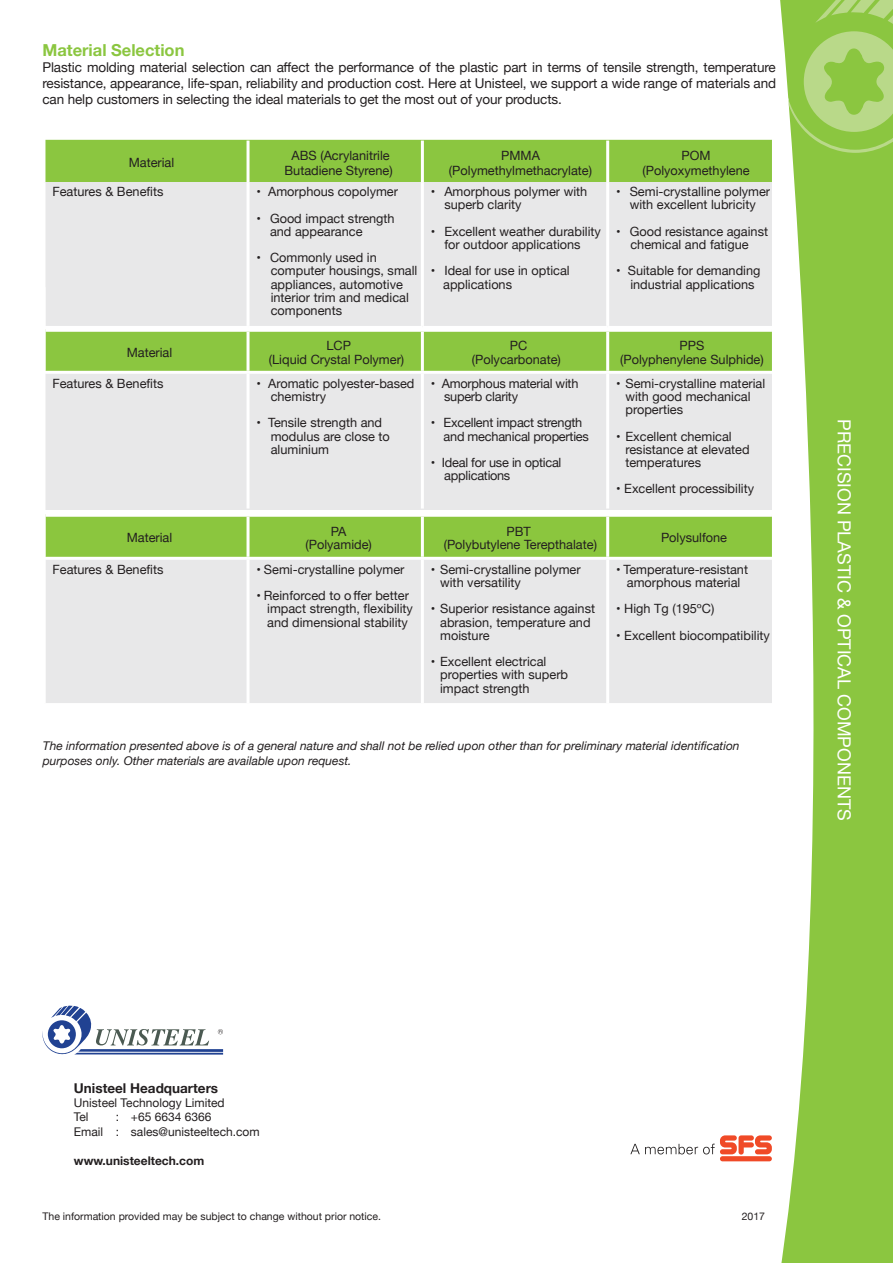
<style>
.page{position:relative;width:893px;height:1263px;background:#fff}
.page>*{position:absolute;margin:0;border:0;box-sizing:border-box;transform-origin:0 0}
.t1{font:18px "Helvetica Neue";color:#fff}
.t2{font:700 16.5px "Helvetica Neue";color:#8bc640}
.t3{font:13.5px/16.2px "Helvetica Neue";letter-spacing:-.01em;color:#231f20;text-align:justify}
.t4{font:700 13.5px "Helvetica Neue";color:#231f20}
.t5{font:12.75px/13.2px "Helvetica Neue";color:#231f20}
.t6{font:12.75px/13.2px "Helvetica Neue";letter-spacing:-.02em;color:#231f20}
.t7{font:italic 12px/14.4px "Helvetica Neue";color:#231f20}
.t8{font:12px/14.4px "Helvetica Neue";color:#231f20}
.t9{font:700 12px "Helvetica Neue";color:#231f20}
.t10{font:10.5px "Helvetica Neue";color:#231f20}
</style>
<div class="page">
<svg style="left:780px;top:0;width:113px;height:1263px;fill:#8bc640"></svg>
<svg style="left:783px;top:0;width:110px;height:153px;background:#9fce61"></svg>
<div style="left:45px;top:140px;width:727px;height:42px;background:#8bc640"></div>
<div style="left:608px;top:558px;width:165px;height:147px;background:#e8e8e9"></div>
<div style="left:422px;top:558px;width:186px;height:147px;background:#e8e8e9"></div>
<div style="left:248px;top:558px;width:174px;height:147px;background:#e8e8e9"></div>
<div style="left:44px;top:558px;width:204px;height:147px;background:#e8e8e9"></div>
<div style="left:608px;top:372px;width:165px;height:138px;background:#e8e8e9"></div>
<div style="left:422px;top:372px;width:186px;height:138px;background:#e8e8e9"></div>
<div style="left:248px;top:372px;width:174px;height:138px;background:#e8e8e9"></div>
<div style="left:44px;top:372px;width:204px;height:138px;background:#e8e8e9"></div>
<div style="left:608px;top:182px;width:165px;height:145px;background:#e8e8e9"></div>
<div style="left:422px;top:182px;width:186px;height:145px;background:#e8e8e9"></div>
<div style="left:248px;top:182px;width:174px;height:145px;background:#e8e8e9"></div>
<div style="left:44px;top:182px;width:204px;height:145px;background:#e8e8e9"></div>
<div style="left:45px;top:332px;width:727px;height:39px;background:#8bc640"></div>
<div style="left:45px;top:517px;width:727px;height:40px;background:#8bc63e"></div>
<hr style="left:42px;top:182px;width:3px;height:144px;background:#fff">
<hr style="left:246px;top:182px;width:3px;height:144px;background:#fff">
<hr style="left:421px;top:182px;width:3px;height:144px;background:#fff">
<hr style="left:606px;top:182px;width:3px;height:144px;background:#fff">
<hr style="left:772px;top:182px;width:3px;height:144px;background:#fff">
<hr style="left:42px;top:326px;width:206px;height:3px;background:#fff">
<hr style="left:248px;top:326px;width:174px;height:3px;background:#fff">
<hr style="left:422px;top:326px;width:186px;height:3px;background:#fff">
<hr style="left:608px;top:326px;width:167px;height:3px;background:#fff">
<hr style="left:42px;top:287px;width:3px;height:416px;background:#fff">
<hr style="left:246px;top:374px;width:3px;height:135px;background:#fff">
<hr style="left:421px;top:374px;width:3px;height:135px;background:#fff">
<hr style="left:606px;top:374px;width:3px;height:135px;background:#fff">
<hr style="left:772px;top:311px;width:3px;height:394px;background:#fff">
<hr style="left:246px;top:560px;width:3px;height:143px;background:#fff">
<hr style="left:421px;top:560px;width:3px;height:143px;background:#fff">
<hr style="left:606px;top:560px;width:3px;height:143px;background:#fff">
<hr style="left:42px;top:703px;width:733px;height:3px;background:#fff">
<hr style="left:246px;top:332px;width:3px;height:39px;background:#fff">
<hr style="left:421px;top:332px;width:3px;height:39px;background:#fff">
<hr style="left:606px;top:332px;width:3px;height:39px;background:#fff">
<hr style="left:42px;top:371px;width:733px;height:3px;background:#fff">
<hr style="left:246px;top:517px;width:3px;height:40px;background:#fff">
<hr style="left:421px;top:517px;width:3px;height:40px;background:#fff">
<hr style="left:606px;top:517px;width:3px;height:40px;background:#fff">
<hr style="left:42px;top:557px;width:733px;height:3px;background:#fff">
<hr style="left:246px;top:141px;width:3px;height:41px;background:#fff">
<hr style="left:421px;top:141px;width:3px;height:41px;background:#fff">
<hr style="left:606px;top:141px;width:3px;height:41px;background:#fff">
<svg style="left:42px;top:1006px;width:181px;height:49px"></svg>
<div style="left:720px;top:1156px;width:52px;height:5px;background:#f04a27;border-radius:3px"></div>
<svg style="left:630px;top:1135px;width:142px;height:20px"></svg>
<p class="t2" style="left:42px;top:37px;width:144px">Material Selection</p>
<p class="t3" style="left:42px;top:60px;width:735px">Plastic molding material selection can affect the performance of the plastic part in terms of tensile strength, temperature resistance, appearance, life-span, reliability and production cost. Here at Unisteel, we support a wide range of materials and can help customers in selecting the ideal materials to get the most out of your products.</p>
<p class="t5" style="left:129px;top:157px;width:47px">Material</p>
<p class="t5" style="left:284px;top:148px;width:110px;line-height:15.3px;text-align:center">ABS (Acrylanitrile<br>Butadiene Styrene)</p>
<p class="t5" style="left:449px;top:148px;width:145px;line-height:15.3px;text-align:center">PMMA (Polymethylmethacrylate)</p>
<p class="t5" style="left:642px;top:148px;width:109px;line-height:15.3px;text-align:center">POM (Polyoxymethylene</p>
<p class="t5" style="left:52px;top:186px;width:113px">Features &amp; Benefits</p>
<p class="t5" style="left:257px;top:186px;width:143px">• Amorphous copolymer</p>
<p class="t5" style="left:270px;top:212px;width:126px;text-indent:-13px">• Good impact strength and appearance</p>
<p class="t5" style="left:271px;top:252px;width:148px;text-indent:-14px">• Commonly used in computer housings, small appliances, automotive interior trim and medical components</p>
<p class="t5" style="left:616px;top:186px;width:155px;text-align:center">• Semi-crystalline polymer with excellent lubricity</p>
<p class="t5" style="left:616px;top:225px;width:153px;text-align:center">• Good resistance against chemical and fatigue</p>
<p class="t5" style="left:630px;top:265px;width:132px;text-indent:-14px">• Suitable for demanding industrial applications</p>
<p class="t5" style="left:444px;top:186px;width:144px;text-indent:-13px">• Amorphous polymer with superb clarity</p>
<p class="t5" style="left:431px;top:225px;width:171px;text-align:center">• Excellent weather durability for outdoor applications</p>
<p class="t5" style="left:443px;top:265px;width:128px;text-indent:-12px">• Ideal for use in optical applications</p>
<p class="t5" style="left:127px;top:347px;width:47px">Material</p>
<p class="t5" style="left:269px;top:340px;width:137px;text-align:center">LCP<br>(Liquid Crystal Polymer)</p>
<p class="t5" style="left:472px;top:340px;width:91px;text-align:center">PC (Polycarbonate)</p>
<p class="t5" style="left:620px;top:340px;width:145px;text-align:center">PPS<br>(Polyphenylene Sulphide)</p>
<p class="t5" style="left:52px;top:377px;width:113px">Features &amp; Benefits</p>
<p class="t5" style="left:271px;top:377px;width:145px;text-indent:-14px">• Aromatic polyester-based chemistry</p>
<p class="t5" style="left:271px;top:417px;width:121px;text-indent:-14px">• Tensile strength and modulus are close to aluminium</p>
<p class="t5" style="left:625px;top:377px;width:141px;text-indent:-9px">• Semi-crystalline material with good mechanical properties</p>
<p class="t5" style="left:625px;top:430px;width:126px;text-indent:-9px">• Excellent chemical resistance at elevated temperatures</p>
<p class="t5" style="left:616px;top:483px;width:139px">• Excellent processibility</p>
<p class="t6" style="left:444px;top:377px;width:136px;text-indent:-13px">• Amorphous material with superb clarity</p>
<p class="t6" style="left:444px;top:417px;width:147px;text-indent:-13px">• Excellent impact strength and mechanical properties</p>
<p class="t5" style="left:444px;top:457px;width:119px;text-indent:-13px">• Ideal for use in optical applications</p>
<p class="t5" style="left:127px;top:532px;width:47px">Material</p>
<p class="t5" style="left:305px;top:525px;width:68px;text-align:center">PA (Polyamide)</p>
<p class="t5" style="left:444px;top:525px;width:155px;text-align:center">PBT<br>(Polybutylene Terepthalate)</p>
<p class="t5" style="left:661px;top:532px;width:68px">Polysulfone</p>
<p class="t5" style="left:52px;top:563px;width:113px">Features &amp; Benefits</p>
<p class="t5" style="left:257px;top:563px;width:149px">• Semi-crystalline polymer</p>
<p class="t5" style="left:267px;top:590px;width:147px;text-indent:-11px">• Reinforced to o ffer better impact strength, fl exibility and dimensional stability</p>
<p class="t5" style="left:440px;top:563px;width:142px;text-indent:-9px">• Semi-crystalline polymer with versatility</p>
<p class="t5" style="left:440px;top:603px;width:156px;text-indent:-9px">• Superior resistance against abrasion, temperature and moisture</p>
<p class="t5" style="left:440px;top:656px;width:129px;text-indent:-9px">• Excellent electrical properties with superb impact strength</p>
<p class="t5" style="left:616px;top:563px;width:133px;text-align:center">• Temperature-resistant amorphous material</p>
<p class="t5" style="left:616px;top:603px;width:100px">• High Tg (195ºC)</p>
<p class="t5" style="left:616px;top:629px;width:155px">• Excellent biocompatibility</p>
<p class="t7" style="left:43px;top:740px;width:698px">The information presented above is of a general nature and shall not be relied upon other than for preliminary material identification purposes only. Other materials are available upon request.</p>
<h1 class="t1" style="left:857px;top:419px;width:403px;rotate:90deg">PRECISION PLASTIC &amp; OPTICAL COMPONENTS</h1>
<p class="t4" style="left:74px;top:1077px;width:146px">Unisteel Headquarters</p>
<p class="t8" style="left:74px;top:1096px;width:152px">Unisteel Technology Limited<br>Tel</p>
<p class="t8" style="left:74px;top:1111px;width:187px;text-align:center">: +65 6634 6366<br>Email : sales@unisteeltech.com</p>
<p class="t9" style="left:74px;top:1151px;width:132px">www.unisteeltech.com</p>
<p class="t10" style="left:42px;top:1209px;width:340px">The information provided may be subject to change without prior notice.</p>
<p class="t10" style="left:742px;top:1209px;width:25px">2017</p>
</div>
